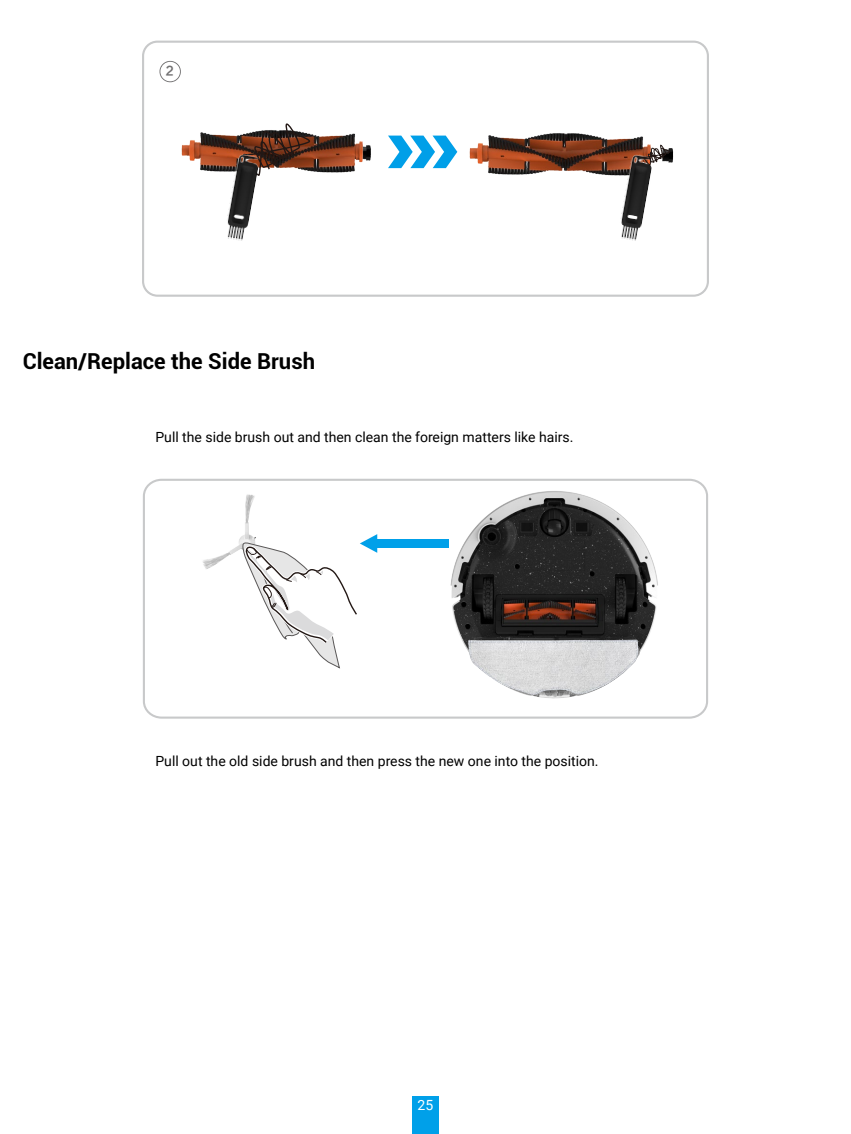
<style>
.page{position:relative;width:851px;height:1134px;background:#fff}
.page>*{position:absolute;margin:0;border:0;box-sizing:border-box;transform-origin:0 0}
.t1{font:700 22px "Roboto";color:#000}
.t2{font:14px "Roboto";color:#000}
.t3{font:14px "Roboto";color:#fff}
.t4{font:12.2px "FZLTCHJW GB1 0";color:#717071}
</style>
<div class="page">
<div style="left:412px;top:1096px;width:27px;height:38px;background:#00a0e9"></div>
<img style="left:367px;top:145px;width:4px;height:16px">
<div style="left:142px;top:41px;width:566px;height:256px;border:2px solid #c8c9ca;border-radius:14px"></div>
<svg style="left:388px;top:136px;width:69px;height:32px"></svg>
<svg style="left:159px;top:60px;width:22px;height:22px"></svg>
<img style="left:181px;top:132px;width:186px;height:41px">
<img style="left:670px;top:148px;width:4px;height:15px">
<img style="left:469px;top:133px;width:174px;height:43px">
<img style="left:617px;top:153px;width:35px;height:88px">
<svg style="left:642px;top:144px;width:28px;height:22px"></svg>
<svg style="left:239px;top:123px;width:73px;height:50px"></svg>
<img style="left:223px;top:153px;width:38px;height:88px">
<img style="left:203px;top:494px;width:52px;height:75px">
<div style="left:143px;top:479px;width:565px;height:240px;border:2px solid #c8c9ca;border-radius:17px"></div>
<div style="left:375px;top:539px;width:73px;height:9px;background:#00a0e9"></div>
<svg style="left:241px;top:534px;width:136px;height:135px"></svg>
<img style="left:448px;top:491px;width:210px;height:208px">
<svg style="left:464px;top:622px;width:8px;height:8px"></svg>
<svg style="left:637px;top:622px;width:10px;height:12px"></svg>
<img style="left:468px;top:639px;width:170px;height:57px">
<p class="t4" style="left:166px;top:64px;width:9px">2</p>
<h1 class="t1" style="left:23px;top:346px;width:294px">Clean/Replace the Side Brush</h1>
<p class="t2" style="left:155px;top:427px;width:419px">Pull the side brush out and then clean the foreign matters like hairs.</p>
<p class="t2" style="left:155px;top:751px;width:444px">Pull out the old side brush and then press the new one into the position.</p>
<p class="t3" style="left:417px;top:1095px;width:17px">25</p>
</div>
